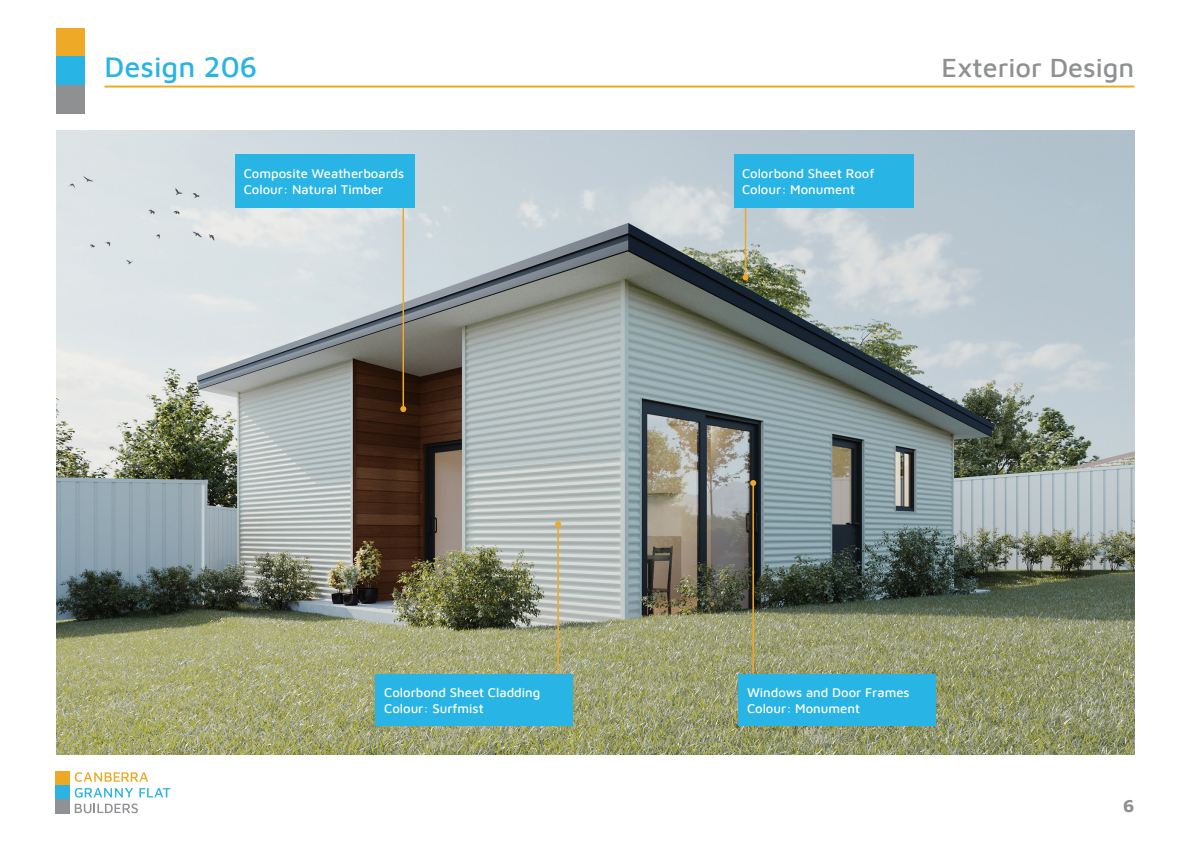
<style>
.page{position:relative;width:1191px;height:842px;background:#fff}
.page>*{position:absolute;margin:0;border:0;box-sizing:border-box;transform-origin:0 0}
.t1{font:500 29px "Maven Pro";color:#28b4e4}
.t2{font:500 27px "Maven Pro";color:#8e9092}
.t3{font:700 18px "Maven Pro";color:#8e9092}
.t4{font:500 13px "Maven Pro";color:#fff}
</style>
<div class="page">
<div style="left:57px;top:28px;width:28px;height:29px;background:#eeaa26"></div>
<div style="left:57px;top:57px;width:28px;height:28px;background:#28b4e4"></div>
<div style="left:57px;top:85px;width:28px;height:28px;background:#8e9092"></div>
<hr style="left:104px;top:86px;width:1030px;height:2px;background:#eeaa26">
<svg style="left:75px;top:772px;width:73px;height:10px"></svg>
<svg style="left:75px;top:788px;width:95px;height:25px"></svg>
<div style="left:56px;top:771px;width:14px;height:14px;background:#eda826"></div>
<div style="left:56px;top:785px;width:14px;height:14px;background:#2bb3e3"></div>
<div style="left:56px;top:799px;width:14px;height:15px;background:#8f9194"></div>
<img style="left:57px;top:130px;width:1077px;height:624px">
<hr style="left:402px;top:188px;width:2px;height:221px;background:#eeaa26">
<svg style="left:400px;top:406px;width:6px;height:6px"></svg>
<div style="left:235px;top:154px;width:180px;height:54px;background:#28b4e4"></div>
<hr style="left:744px;top:188px;width:2px;height:89px;background:#eeaa26">
<svg style="left:742px;top:274px;width:6px;height:6px"></svg>
<div style="left:733px;top:154px;width:180px;height:54px;background:#28b4e4"></div>
<hr style="left:557px;top:524px;width:2px;height:177px;background:#eeaa26">
<svg style="left:555px;top:521px;width:6px;height:6px"></svg>
<div style="left:376px;top:674px;width:197px;height:51px;background:#28b4e4"></div>
<hr style="left:752px;top:483px;width:2px;height:218px;background:#eeaa26">
<svg style="left:750px;top:480px;width:6px;height:6px"></svg>
<div style="left:738px;top:674px;width:197px;height:51px;background:#28b4e4"></div>
<p class="t1" style="left:104px;top:47px;width:154px">Design 206</p>
<p class="t2" style="left:941px;top:49px;width:194px">Exterior Design</p>
<p class="t4" style="left:244px;top:165px;width:162px">Composite Weatherboards</p>
<p class="t4" style="left:244px;top:180px;width:141px">Colour: Natural Timber</p>
<p class="t4" style="left:384px;top:683px;width:158px">Colorbond Sheet Cladding</p>
<p class="t4" style="left:384px;top:699px;width:101px">Colour: Surfmist</p>
<p class="t4" style="left:742px;top:165px;width:134px">Colorbond Sheet Roof</p>
<p class="t4" style="left:742px;top:180px;width:114px">Colour: Monument</p>
<p class="t4" style="left:747px;top:683px;width:164px">Windows and Door Frames</p>
<p class="t4" style="left:747px;top:699px;width:114px">Colour: Monument</p>
<h3 class="t3" style="left:1123px;top:793px;width:13px">6</h3>
</div>
